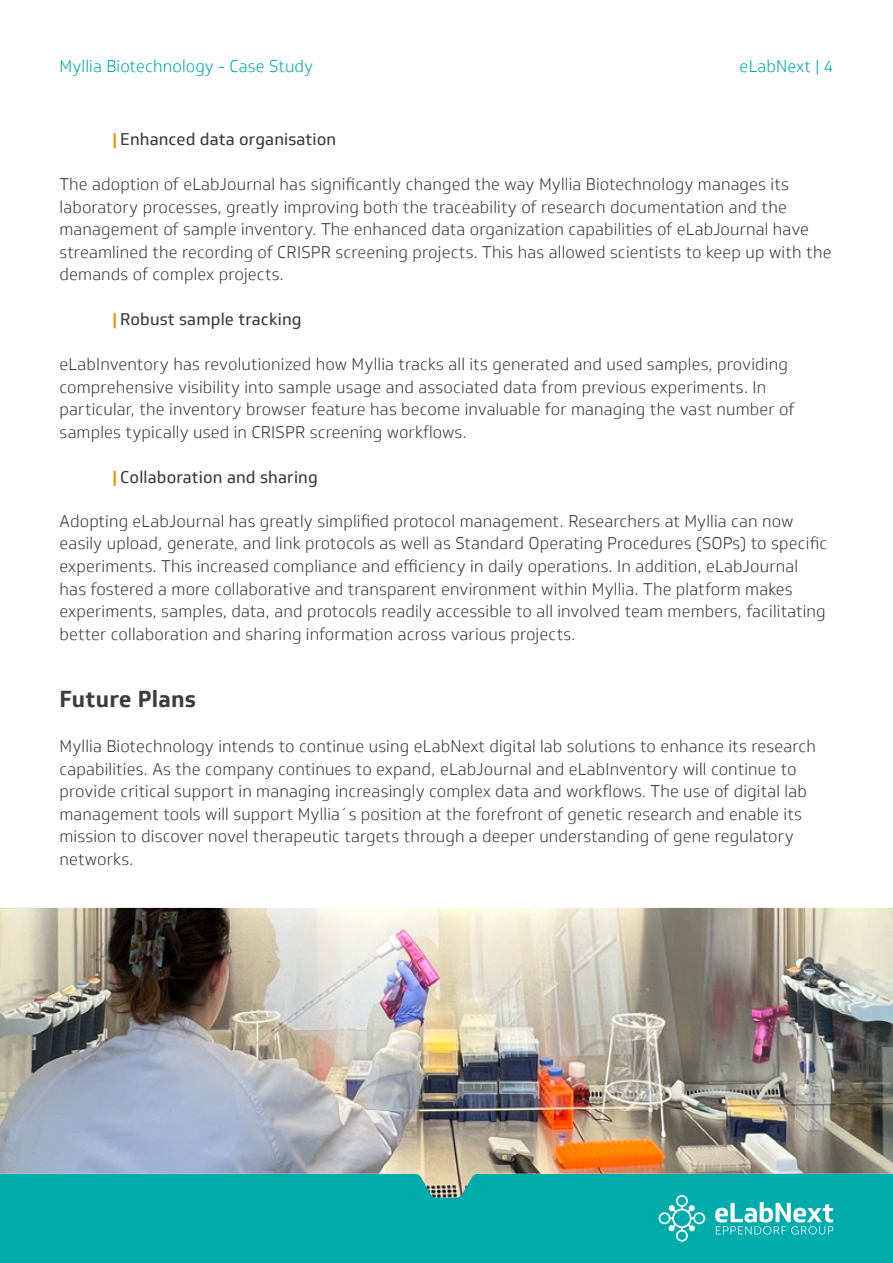
<style>
.page{position:relative;width:893px;height:1263px;background:#fff}
.page>*{position:absolute;margin:0;border:0;box-sizing:border-box;transform-origin:0 0}
.t1{font:700 22.5px "Soleto";letter-spacing:.01em;color:#3c3c3b}
.t2{font:300 16.5px/22.5px "Soleto";letter-spacing:.01em;color:#3c3c3b}
.t3{font:16.5px "Soleto";letter-spacing:.01em;color:#3c3c3b}
.t4{font:300 16.5px "Soleto";letter-spacing:.01em;color:#00abac}
</style>
<div class="page">
<div style="left:0;top:1197px;width:893px;height:66px;background:#00abac"></div>
<svg style="left:659px;top:1197px;width:46px;height:45px;background:#36bcbd"></svg>
<svg style="left:715px;top:1202px;width:118px;height:32px"></svg>
<svg style="left:114px;top:133px;width:2px;height:15px"></svg>
<svg style="left:114px;top:313px;width:2px;height:15px"></svg>
<svg style="left:114px;top:471px;width:2px;height:15px"></svg>
<img style="left:0;top:908px;width:893px;height:289px">
<p class="t4" style="left:60px;top:56px;width:255px">Myllia Biotechnology - Case Study</p>
<p class="t4" style="left:740px;top:56px;width:95px">eLabNext | 4</p>
<p class="t3" style="left:120px;top:130px;width:217px">Enhanced data organisation</p>
<p class="t2" style="left:60px;top:173px;width:773px">The adoption of eLabJournal has significantly changed the way Myllia Biotechnology manages its laboratory processes, greatly improving both the traceability of research documentation and the management of sample inventory. The enhanced data organization capabilities of eLabJournal have streamlined the recording of CRISPR screening projects. This has allowed scientists to keep up with the demands of complex projects.</p>
<p class="t3" style="left:120px;top:310px;width:183px">Robust sample tracking</p>
<p class="t2" style="left:60px;top:353px;width:736px">eLabInventory has revolutionized how Myllia tracks all its generated and used samples, providing comprehensive visibility into sample usage and associated data from previous experiments. In particular, the inventory browser feature has become invaluable for managing the vast number of samples typically used in CRISPR screening workflows.</p>
<p class="t3" style="left:120px;top:467px;width:199px">Collaboration and sharing</p>
<p class="t2" style="left:60px;top:510px;width:769px">Adopting eLabJournal has greatly simplified protocol management. Researchers at Myllia can now easily upload, generate, and link protocols as well as Standard Operating Procedures (SOPs) to specific experiments. This increased compliance and efficiency in daily operations. In addition, eLabJournal has fostered a more collaborative and transparent environment within Myllia. The platform makes experiments, samples, data, and protocols readily accessible to all involved team members, facilitating better collaboration and sharing information across various projects.</p>
<h1 class="t1" style="left:60px;top:685px;width:138px">Future Plans</h1>
<p class="t2" style="left:60px;top:735px;width:758px">Myllia Biotechnology intends to continue using eLabNext digital lab solutions to enhance its research capabilities. As the company continues to expand, eLabJournal and eLabInventory will continue to provide critical support in managing increasingly complex data and workflows. The use of digital lab management tools will support Myllia´s position at the forefront of genetic research and enable its mission to discover novel therapeutic targets through a deeper understanding of gene regulatory networks.</p>
</div>
